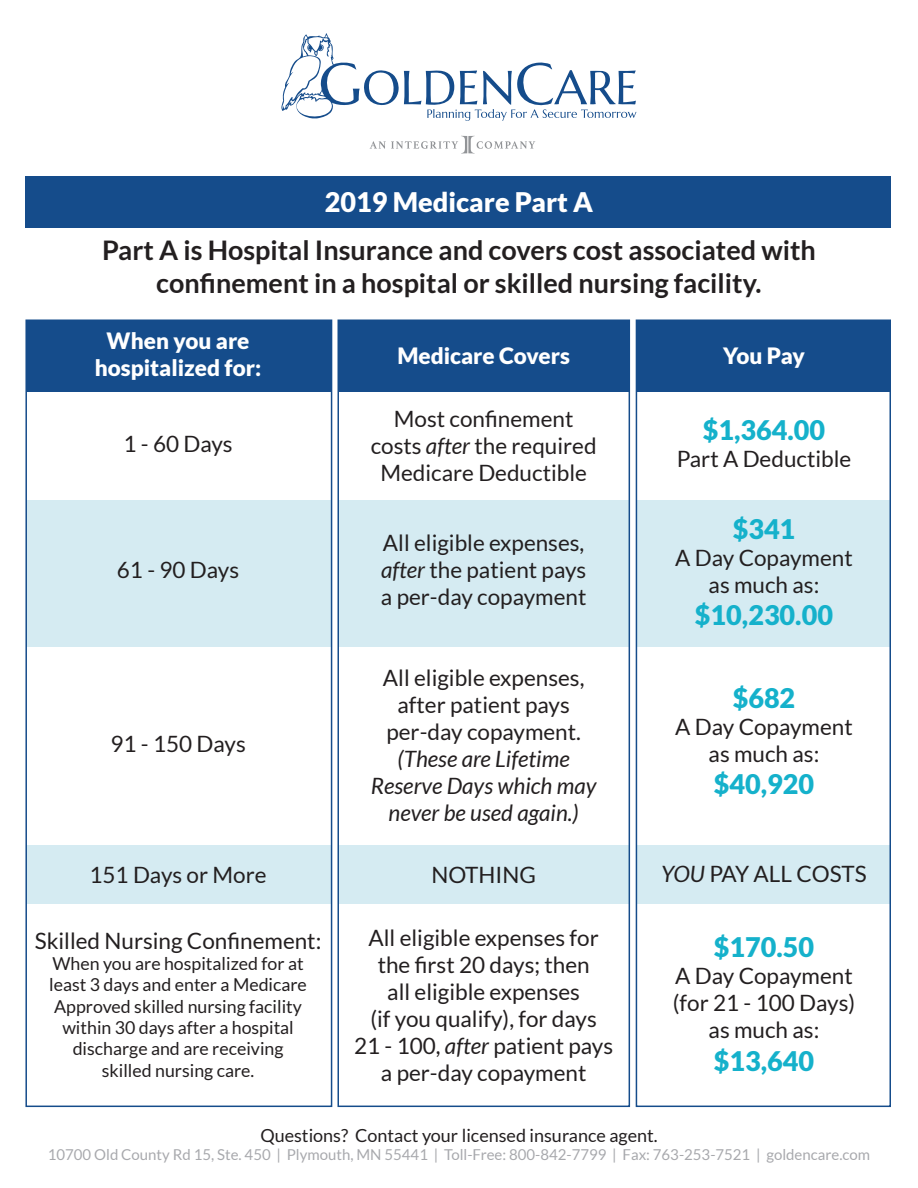
<style>
.page{position:relative;width:918px;height:1188px;background:#fff}
.page>*{position:absolute;margin:0;border:0;box-sizing:border-box;transform-origin:0 0}
.t1{font:700 27px/32.4px "Lato";color:#231f20;text-align:center}
.t2{font:900 27px "Lato";color:#15b1cb}
.t3{font:900 27px "Lato";color:#fff}
.t4{font:22.5px/27px "Lato";color:#231f20;text-align:center}
.t5{font:italic 22.5px/27px "Lato";color:#231f20;text-align:center}
.t6{font:900 22.5px/27px "Lato";color:#fff;text-align:center}
.t7{font:18px "Lato";color:#231f20}
.t8{font:17.85px/21.3px "Lato";color:#231f20;text-align:center}
.t9{font:15px "Lato";color:#a8a9ad}
.s1{font-style:italic}
</style>
<div class="page">
<div style="left:26px;top:846px;width:305px;height:58px;background:#d5ebf2"></div>
<div style="left:338px;top:846px;width:291px;height:58px;background:#d5ebf2"></div>
<div style="left:636px;top:846px;width:254px;height:58px;background:#d5ebf2"></div>
<div style="left:26px;top:501px;width:306px;height:146px;background:#d5ebf2"></div>
<div style="left:338px;top:501px;width:291px;height:146px;background:#d5ebf2"></div>
<div style="left:636px;top:501px;width:254px;height:146px;background:#d5ebf2"></div>
<svg style="left:281px;top:33px;width:356px;height:88px"></svg>
<svg style="left:370px;top:136px;width:165px;height:18px"></svg>
<div style="left:26px;top:176px;width:865px;height:51px;background:#154c8b"></div>
<div style="left:26px;top:320px;width:306px;height:71px;background:#154c8b"></div>
<div style="left:25px;top:320px;width:307px;height:787px;border:2px solid #154c8b"></div>
<div style="left:338px;top:320px;width:291px;height:71px;background:#154c8b"></div>
<div style="left:338px;top:320px;width:292px;height:787px;border:2px solid #154c8b"></div>
<div style="left:637px;top:320px;width:253px;height:71px;background:#154c8b"></div>
<div style="left:636px;top:320px;width:255px;height:787px;border:2px solid #154c8b"></div>
<p class="t3" style="left:325px;top:186px;width:270px">2019 Medicare Part A</p>
<p class="t1" style="left:102px;top:234px;width:715px">Part A is Hospital Insurance and covers cost associated with confinement in a hospital or skilled nursing facility.</p>
<p class="t6" style="left:95px;top:326px;width:168px">When you are hospitalized for:</p>
<p class="t6" style="left:397px;top:341px;width:174px">Medicare Covers</p>
<p class="t6" style="left:723px;top:341px;width:83px">You Pay</p>
<p class="t4" style="left:123px;top:430px;width:111px">1 - 60 Days</p>
<p class="t4" style="left:117px;top:556px;width:124px">61 - 90 Days</p>
<p class="t4" style="left:110px;top:730px;width:137px">91 - 150 Days</p>
<p class="t4" style="left:90px;top:861px;width:179px">151 Days or More</p>
<p class="t4" style="left:35px;top:927px;width:288px">Skilled Nursing Confinement:</p>
<p class="t8" style="left:49px;top:953px;width:259px">When you are hospitalized for at least 3 days and enter a Medicare<br>Approved skilled nursing facility within 30 days after a hospital discharge and are receiving skilled nursing care.</p>
<p class="t4" style="left:371px;top:405px;width:227px">Most confinement costs <span class="s1">after</span> the required<br>Medicare Deductible</p>
<p class="t4" style="left:381px;top:529px;width:207px;text-align:justify">All eligible expenses, <span class="s1">after</span> the patient pays a per-day copayment</p>
<p class="t4" style="left:383px;top:664px;width:203px">All eligible expenses, after patient pays per-day copayment.</p>
<p class="t5" style="left:371px;top:746px;width:227px">(These are Lifetime<br>Reserve Days which may never be used again.)</p>
<p class="t4" style="left:431px;top:861px;width:106px">NOTHING</p>
<p class="t4" style="left:354px;top:924px;width:261px">All eligible expenses for the first 20 days; then<br>all eligible expenses<br>(if you qualify), for days<br>21 - 100, <span class="s1">after</span> patient pays a per-day copayment</p>
<p class="t2" style="left:703px;top:414px;width:124px">$1,364.00</p>
<p class="t4" style="left:677px;top:445px;width:176px">Part A Deductible</p>
<p class="t2" style="left:733px;top:513px;width:64px">$341</p>
<p class="t4" style="left:675px;top:544px;width:179px">A Day Copayment as much as:</p>
<p class="t2" style="left:695px;top:600px;width:140px">$10,230.00</p>
<p class="t2" style="left:733px;top:682px;width:64px">$682</p>
<p class="t4" style="left:675px;top:713px;width:179px">A Day Copayment as much as:</p>
<p class="t2" style="left:714px;top:769px;width:102px">$40,920</p>
<p class="t4" style="left:661px;top:861px;width:207px"><span class="s1">YOU</span> PAY ALL COSTS</p>
<p class="t2" style="left:714px;top:932px;width:102px">$170.50</p>
<p class="t4" style="left:673px;top:963px;width:184px">A Day Copayment (for 21 - 100 Days) as much as:</p>
<p class="t2" style="left:714px;top:1045px;width:102px">$13,640</p>
<p class="t7" style="left:260px;top:1125px;width:399px">Questions? Contact your licensed insurance agent.</p>
<p class="t9" style="left:48px;top:1146px;width:824px">10700 Old County Rd 15, Ste. 450 | Plymouth, MN 55441 | Toll-Free: 800-842-7799 | Fax: 763-253-7521 | goldencare.com</p>
</div>
